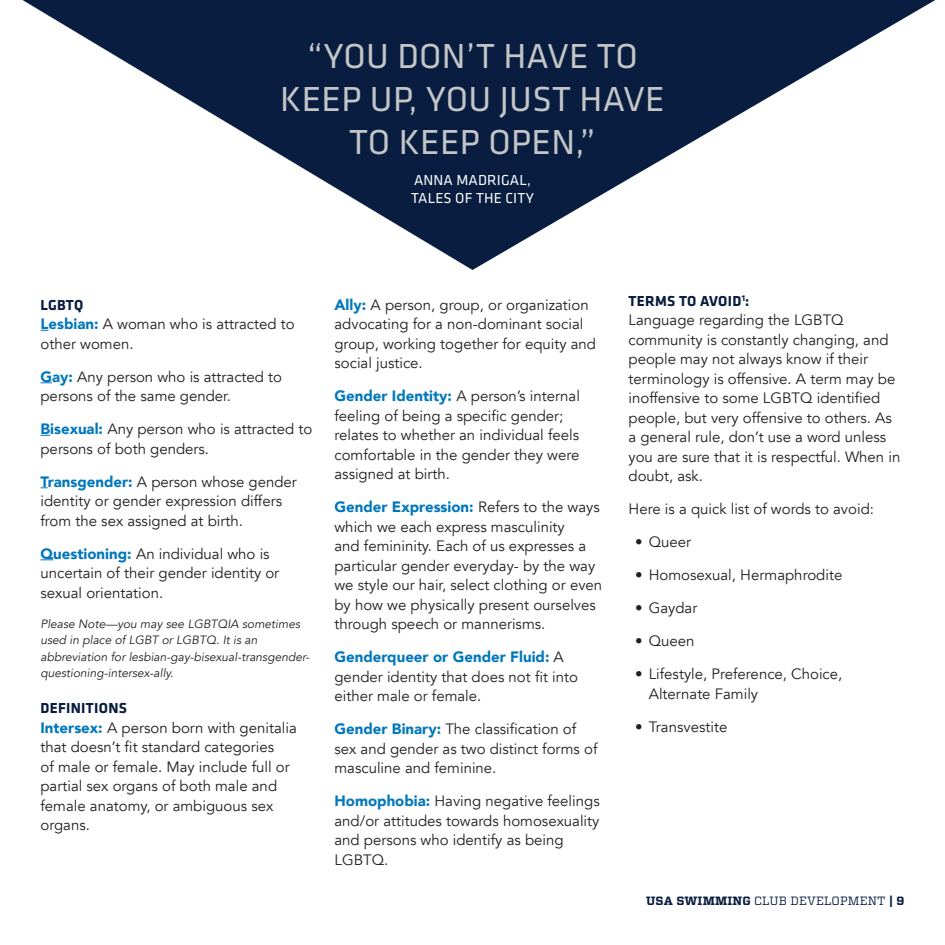
<style>
.page{position:relative;width:945px;height:945px;background:#fff}
.page>*{position:absolute;margin:0;border:0;box-sizing:border-box;transform-origin:0 0}
.t1{font:36px/43.2px "Klavika Basic";letter-spacing:.01em;color:#c3c5c7;text-align:center}
.t2{font:15px/19.5px "Avenir";color:#231f20}
.t3{font:700 15px "Klavika Basic";letter-spacing:.02em;color:#081d3f}
.t4{font:15px/18px "Klavika Basic";letter-spacing:.01em;color:#fff}
.t5{font:italic 12px/16.5px "Avenir";color:#231f20}
.t6{font:12px "Vitesse";letter-spacing:.01em;color:#081d3f}
.s1{font-weight:900;color:#0077bd}
.s2{font-weight:700}
</style>
<div class="page">
<svg style="left:40px;top:382px;width:12px;height:1px"></svg>
<svg style="left:40px;top:559px;width:13px;height:1px"></svg>
<svg style="left:22px;top:0;width:913px;height:270px;fill:#081d3f"></svg>
<h1 class="t1" style="left:280px;top:33px;width:386px">“YOU DON’T HAVE TO<br>KEEP UP, YOU JUST HAVE<br>TO KEEP OPEN,”</h1>
<p class="t4" style="left:411px;top:171px;width:124px">ANNA MADRIGAL,<br>TALES OF THE CITY</p>
<p class="t3" style="left:40px;top:294px;width:44px">LGBTQ</p>
<p class="t2" style="left:40px;top:315px;width:256px"><span class="s1">Lesbian:</span> A woman who is attracted to other women.</p>
<p class="t2" style="left:40px;top:367px;width:243px"><span class="s1">Gay:</span> Any person who is attracted to persons of the same gender.</p>
<p class="t2" style="left:40px;top:420px;width:273px"><span class="s1">Bisexual:</span> Any person who is attracted to persons of both genders.</p>
<p class="t2" style="left:40px;top:472px;width:258px"><span class="s1">Transgender:</span> A person whose gender identity or gender expression differs from the sex assigned at birth.</p>
<p class="t2" style="left:40px;top:544px;width:240px"><span class="s1">Questioning:</span> An individual who is uncertain of their gender identity or sexual orientation.</p>
<p class="t5" style="left:40px;top:616px;width:270px">Please Note —you may see LGBTQIA sometimes used in place of LGBT or LGBTQ. It is an abbreviation for lesbian-gay-bisexual-transgender&shy;questioning-intersex-ally.</p>
<p class="t3" style="left:40px;top:697px;width:88px">DEFINITIONS</p>
<p class="t2" style="left:40px;top:718px;width:258px"><span class="s1">Intersex:</span> A person born with genitalia that doesn’t fit standard categories<br>of male or female. May include full or partial sex organs of both male and female anatomy, or ambiguous sex organs.</p>
<p class="t2" style="left:334px;top:295px;width:263px"><span class="s1">Ally:</span> A person, group, or organization advocating for a non-dominant social group, working together for equity and social justice.</p>
<p class="t2" style="left:334px;top:387px;width:247px"><span class="s1">Gender Identity:</span> A person’s internal feeling of being a specific gender; relates to whether an individual feels comfortable in the gender they were assigned at birth.</p>
<p class="t2" style="left:334px;top:498px;width:269px"><span class="s1">Gender Expression:</span> Refers to the ways which we each express masculinity<br>and femininity. Each of us expresses a particular gender everyday- by the way we style our hair, select clothing or even by how we physically present ourselves through speech or mannerisms.</p>
<p class="t2" style="left:334px;top:648px;width:245px"><span class="s1">Genderqueer or Gender Fluid:</span> A gender identity that does not fit into either male or female.</p>
<p class="t2" style="left:334px;top:720px;width:265px"><span class="s1">Gender Binary:</span> The classification of sex and gender as two distinct forms of masculine and feminine.</p>
<p class="t2" style="left:334px;top:792px;width:267px"><span class="s1">Homophobia:</span> Having negative feelings and/or attitudes towards homosexuality and persons who identify as being<br>LGBTQ.</p>
<p class="t3" style="left:628px;top:290px;width:122px">TERMS TO AVOID<sup>1</sup>:</p>
<p class="t2" style="left:629px;top:311px;width:273px">Language regarding the LGBTQ community is constantly changing, and people may not always know if their terminology is offensive. A term may be inoffensive to some LGBTQ identified people, but very offensive to others. As a general rule, don’t use a word unless you are sure that it is respectful. When in doubt, ask.</p>
<p class="t2" style="left:629px;top:500px;width:247px">Here is a quick list of words to avoid:</p>
<p class="t2" style="left:635px;top:533px;width:58px">• Queer</p>
<p class="t2" style="left:635px;top:566px;width:209px">• Homosexual, Hermaphrodite</p>
<p class="t2" style="left:635px;top:599px;width:64px">• Gaydar</p>
<p class="t2" style="left:635px;top:632px;width:61px">• Queen</p>
<p class="t2" style="left:649px;top:665px;width:195px;text-indent:-14px">• Lifestyle, Preference, Choice,<br>Alternate Family</p>
<p class="t2" style="left:635px;top:717px;width:94px">• Transvestite</p>
<p class="t6" style="left:646px;top:892px;width:260px"><span class="s2">USA SWIMMING</span> CLUB DEVELOPMENT <span class="s2">| 9</span></p>
</div>
